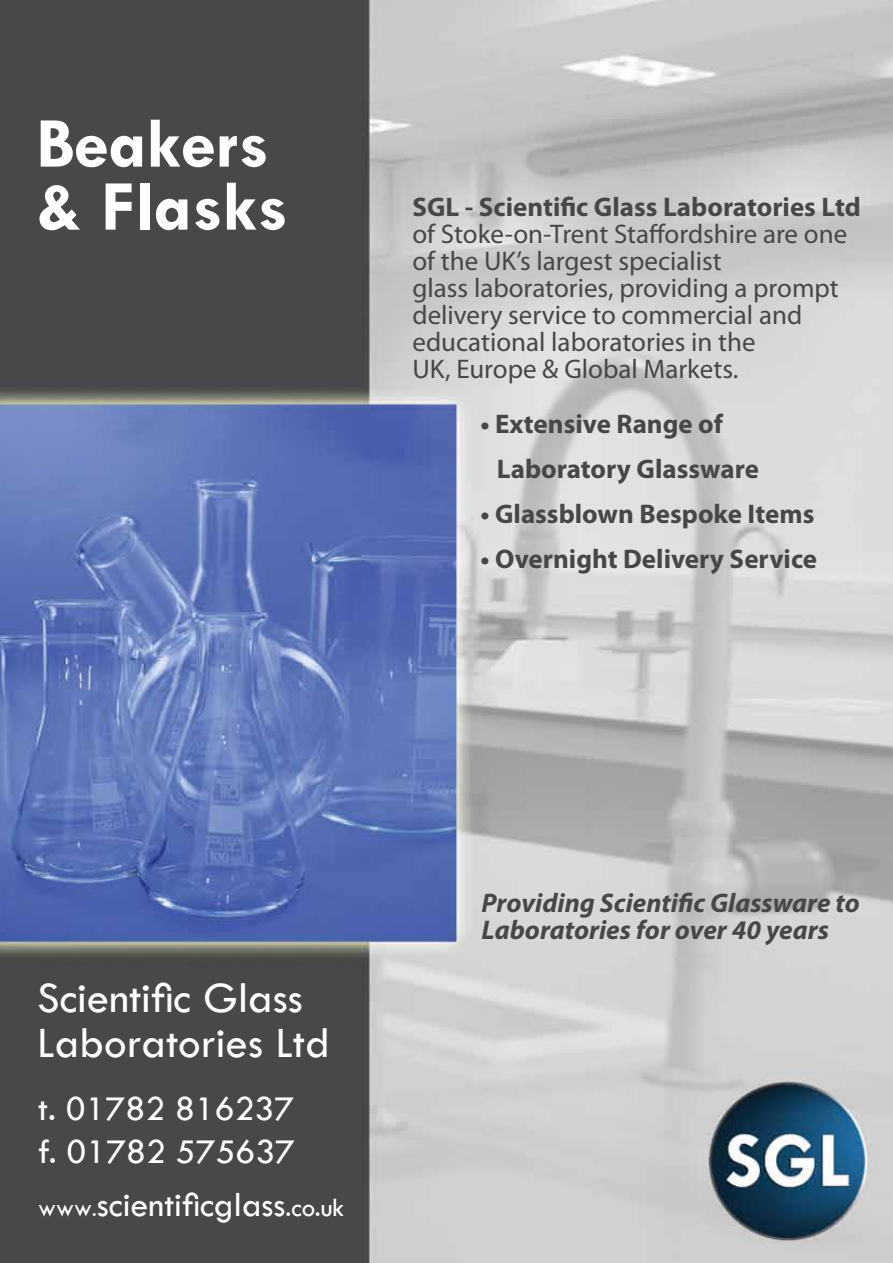
<style>
.page{position:relative;width:893px;height:1263px;background:#fff}
.page>*{position:absolute;margin:0;border:0;box-sizing:border-box;transform-origin:0 0}
.t1{font:700 72px/63px "Tw Cen";color:#fff}
.t2{font:45px/45px "Tw Cen";color:#fff}
.t3{font:36px/43.2px "Tw Cen";color:#fff}
.t4{font:27px/27px "Myriad Pro";color:#484748}
.t5{font:700 27px/45px "Myriad Pro";color:#484748}
.t6{font:italic 700 27px/27px "Myriad Pro";color:#484748}
.s1{font-weight:700}
.s2{font-size:27px}
.s3{font-size:21px}
</style>
<div class="page">
<img style="left:0;top:0;width:893px;height:1263px">
<p class="t1" style="left:36px;top:110px;width:253px">Beakers &amp; Flasks</p>
<p class="t4" style="left:412px;top:193px;width:450px"><span class="s1">SGL - Scientific Glass Laboratories Ltd </span>of Stoke-on-Trent Staffordshire are one of the UK’s largest specialist<br>glass laboratories, providing a prompt delivery service to commercial and educational laboratories in the<br>UK, Europe &amp; Global Markets.</p>
<p class="t5" style="left:497px;top:400px;width:264px;text-indent:-16px">• Extensive Range of<br>Laboratory Glassware</p>
<p class="t5" style="left:480px;top:490px;width:335px">• Glassblown Bespoke Items</p>
<p class="t5" style="left:480px;top:535px;width:338px">• Overnight Delivery Service</p>
<p class="t2" style="left:37px;top:975px;width:294px">Scientific Glass<br>Laboratories Ltd</p>
<p class="t3" style="left:38px;top:1087px;width:258px">t. 01782 816237 f. 01782 575637</p>
<p class="t3" style="left:38px;top:1182px;width:308px"><span class="s2">www</span><span class="s3">.</span>scientificglass<span class="s2">.co.uk</span></p>
<p class="t6" style="left:482px;top:889px;width:380px">Providing Scientific Glassware to<br>Laboratories for over 40 years</p>
</div>
